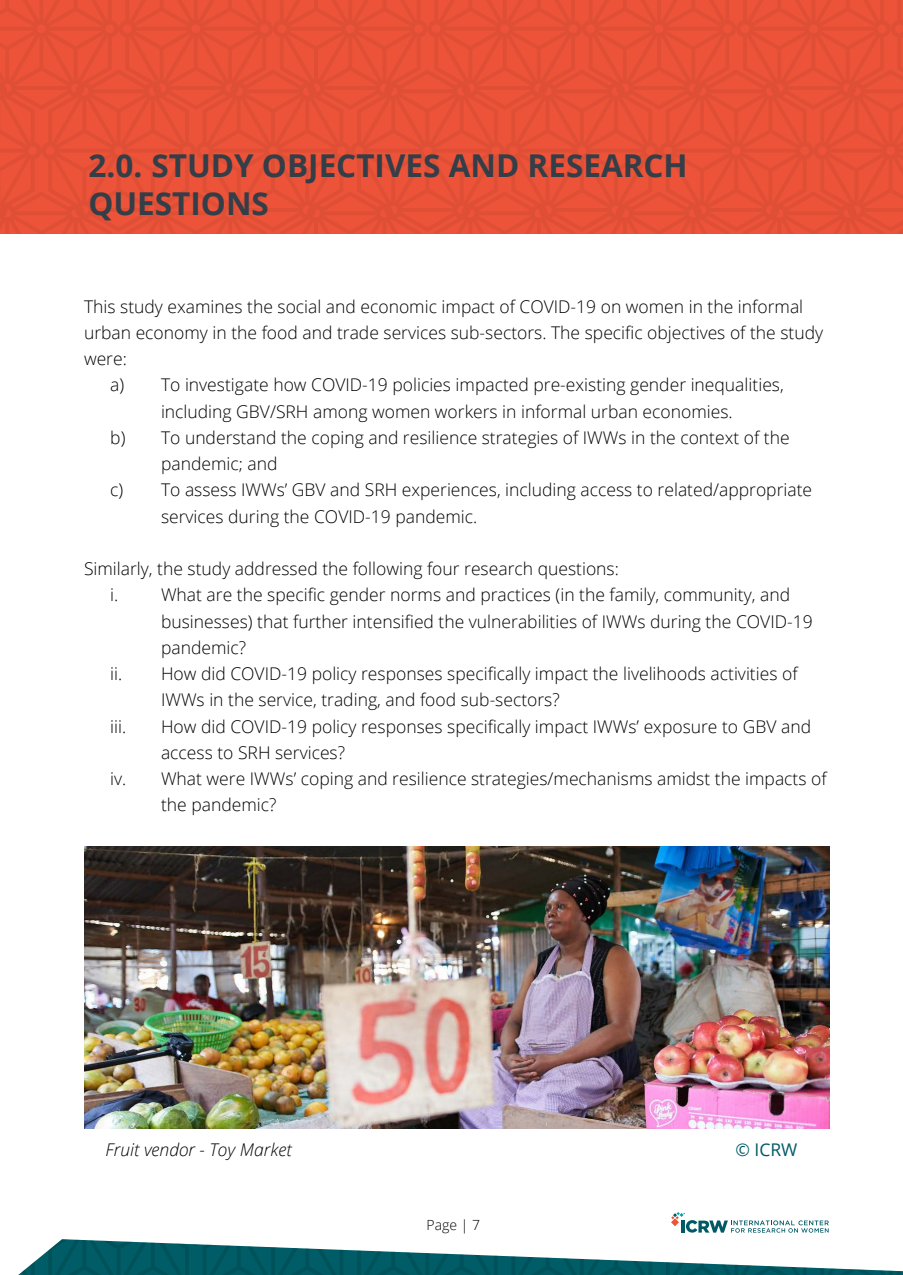
<style>
.page{position:relative;width:903px;height:1275px;background:#fff}
.page>*{position:absolute;margin:0;border:0;box-sizing:border-box;transform-origin:0 0}
.t1{font:700 31.5px/37.8px "Open Sans";color:#333e48}
.t2{font:300 17.5px/26.2px "Open Sans";color:#000}
.t3{font:italic 300 17.5px "Open Sans";color:#000}
.t4{font:17.5px "Open Sans";color:#005a65}
.t5{font:300 14px "Open Sans";color:#000}
</style>
<div class="page">
<svg style="left:18px;top:1239px;width:885px;height:36px"></svg>
<svg style="left:671px;top:1212px;width:158px;height:21px"></svg>
<svg style="left:0;top:0;width:903px;height:234px;fill:#ed5338"></svg>
<img style="left:84px;top:846px;width:745px;height:283px">
<h1 class="t1" style="left:88px;top:146px;width:103px">2.0. STUDY</h1>
<h1 class="t1" style="left:88px;top:146px;width:601px;text-indent:174px">OBJECTIVES AND RESEARCH<br>QU ESTIONS</h1>
<p class="t2" style="left:84px;top:293px;width:721px">This study examines the social and economic impact of COVID-19 on women in the informal</p>
<p class="t2" style="left:84px;top:319px;width:741px">urban economy in the food and trade services sub-sectors. The specific objectives of the study</p>
<p class="t2" style="left:84px;top:345px;width:44px">were:</p>
<p class="t2" style="left:110px;top:371px;width:675px">a) To investigate how COVID-19 policies impacted pre-existing gender inequalities,</p>
<p class="t2" style="left:161px;top:398px;width:573px">including GBV/SRH among women workers in informal urban economies.</p>
<p class="t2" style="left:110px;top:424px;width:681px">b) To understand the coping and resilience strategies of IWWs in the context of the</p>
<p class="t2" style="left:161px;top:450px;width:118px">pandemic; and</p>
<p class="t2" style="left:110px;top:476px;width:703px">c) To assess IWWs’ GBV and SRH experiences, including access to related/appropriate</p>
<p class="t2" style="left:161px;top:503px;width:318px">services during the COVID-19 pandemic.</p>
<p class="t2" style="left:110px;top:555px;width:510px;text-indent:-26px">Similarly, the study addressed the following four research questions: i.</p>
<p class="t2" style="left:161px;top:581px;width:631px">What are the specific gender norms and practices (in the family, community, and</p>
<p class="t2" style="left:161px;top:608px;width:653px">businesses) that further intensified the vulnerabilities of IWWs during the COVID-19</p>
<p class="t2" style="left:161px;top:634px;width:87px">pandemic?</p>
<p class="t2" style="left:110px;top:660px;width:689px">ii. How did COVID-19 policy responses specifically impact the livelihoods activities of</p>
<p class="t2" style="left:161px;top:686px;width:400px">IWWs in the service, trading, and food sub-sectors?</p>
<p class="t2" style="left:110px;top:713px;width:18px">iii.</p>
<p class="t2" style="left:161px;top:713px;width:651px">How did COVID-19 policy responses specifically impact IWWs’ exposure to GBV and</p>
<p class="t2" style="left:161px;top:739px;width:186px">access to SRH services?</p>
<p class="t2" style="left:110px;top:765px;width:718px">iv. What were IWWs’ coping and resilience strategies/mechanisms amidst the impacts of</p>
<p class="t2" style="left:161px;top:791px;width:117px">the pandemic?</p>
<p class="t3" style="left:106px;top:1138px;width:188px">Fruit vendor - Toy Market</p>
<p class="t4" style="left:735px;top:1138px;width:64px">© ICRW</p>
<p class="t5" style="left:427px;top:1215px;width:55px">Page | 7</p>
</div>
